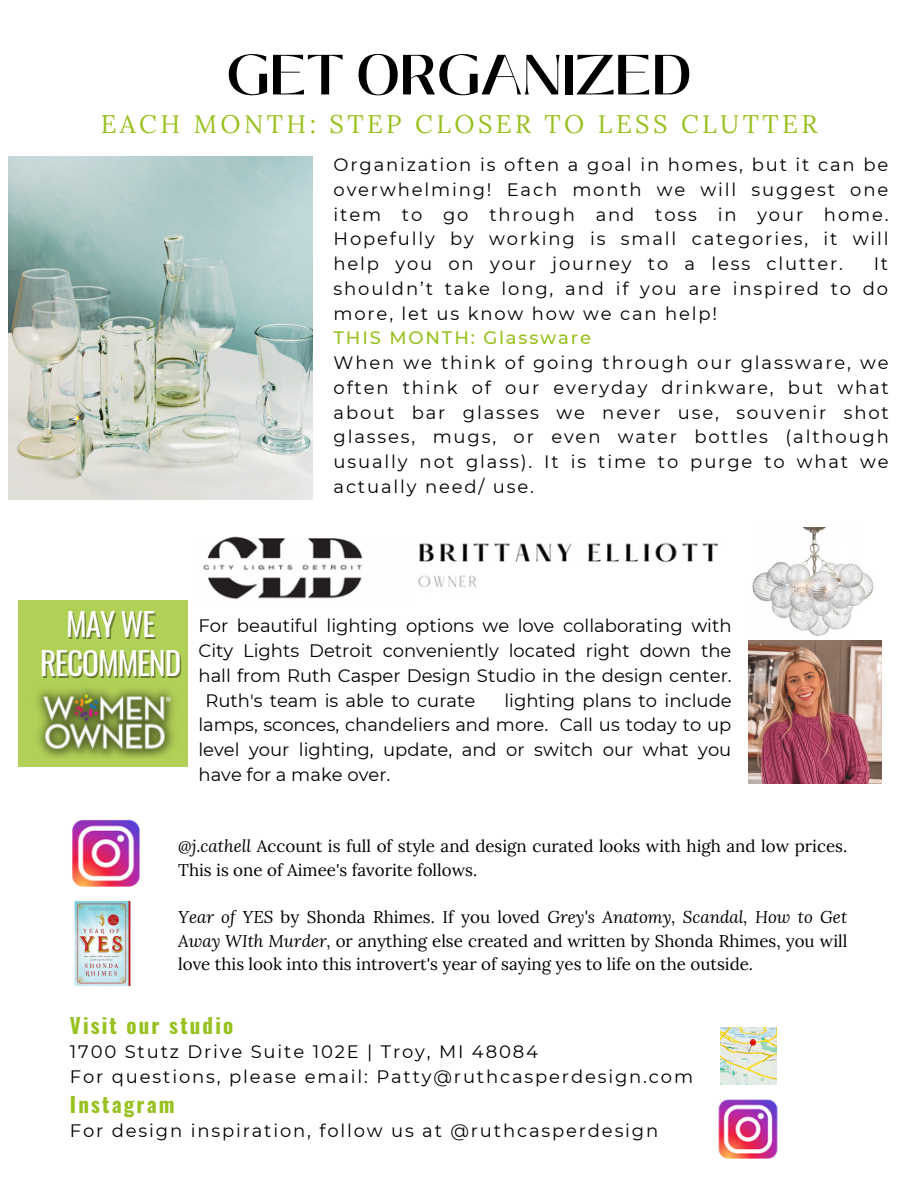
<style>
.page{position:relative;width:918px;height:1188px;background:#fff}
.page>*{position:absolute;margin:0;border:0;box-sizing:border-box;transform-origin:0 0}
.t1{font:600 56.4px "Black Mango";color:#000}
.t2{font:31.35px/39.2px "Oswald";letter-spacing:-.03em;color:#fff;text-align:center}
.t3{font:25.35px "Lora";letter-spacing:.135em;color:#97c11e}
.t4{font:700 21px "Oswald";letter-spacing:.1em;color:#97c11e}
.t5{font:18px/24.8px "Montserrat";letter-spacing:.1em;color:#000;text-align:justify}
.t6{font:18px "Montserrat";color:#000}
.t7{font:500 18px "Montserrat";letter-spacing:.1em;color:#97c11e}
.t8{font:16.95px/23.7px "Lora";color:#000}
.s1{font-style:italic}
</style>
<div class="page">
<div style="left:18px;top:600px;width:170px;height:167px;background:#b1d057"></div>
<img style="left:718px;top:1099px;width:60px;height:60px">
<img style="left:721px;top:1028px;width:56px;height:56px">
<img style="left:37px;top:688px;width:137px;height:70px">
<img style="left:72px;top:819px;width:68px;height:68px">
<img style="left:203px;top:536px;width:516px;height:64px">
<img style="left:749px;top:640px;width:133px;height:144px">
<img style="left:752px;top:528px;width:122px;height:108px">
<img style="left:74px;top:900px;width:57px;height:87px">
<img style="left:8px;top:156px;width:304px;height:343px">
<h1 class="t1" style="left:227px;top:32px;width:467px">GET ORGANIZED</h1>
<h3 class="t3" style="left:101px;top:108px;width:718px">EACH MONTH: STEP CLOSER TO LESS CLUTTER</h3>
<p class="t5" style="left:334px;top:152px;width:557px">Organization is often a goal in homes, but it can be overwhelming! Each month we will suggest one item to go through and toss in your home.<br>Hopefully by working is small categories, it will help you on your journey to a less clutter.</p>
<p class="t5" style="left:334px;top:251px;width:556px;text-indent:540px">It shouldn’t take long, and if you are inspired to do more, let us know how we can help!</p>
<p class="t7" style="left:334px;top:327px;width:259px">THIS MONTH: Glassware</p>
<p class="t5" style="left:334px;top:350px;width:557px">When we think of going through our glassware, we often think of our everyday drinkware, but what about bar glasses we never use, souvenir shot glasses, mugs, or even water bottles (although usually not glass). It is time to purge to what we actually need/ use.</p>
<h2 class="t2" style="left:40px;top:604px;width:143px">MAY WE<br>RECOMMEND</h2>
<p class="t6" style="left:198px;top:615px;width:535px">For beautiful lighting options we love collaborating with</p>
<p class="t6" style="left:198px;top:640px;width:534px">City Lights Detroit conveniently located right down the</p>
<p class="t6" style="left:198px;top:664px;width:535px">hall from Ruth Casper Design Studio in the design center.</p>
<p class="t6" style="left:205px;top:689px;width:271px">Ruth's team is able to curate</p>
<p class="t5" style="left:198px;top:688px;width:535px;text-indent:306px">lighting plans to include lamps, sconces, chandeliers and more. Call us today to up level your lighting, update, and or switch our what you have for a make over.</p>
<p class="t8" style="left:178px;top:834px;width:671px"><span class="s1">@j.cathell</span> Account is full of style and design curated looks with high and low prices.<br>This is one of Aimee's favorite follows.</p>
<p class="t8" style="left:178px;top:905px;width:671px;text-align:justify"><span class="s1">Year of YES</span> by Shonda Rhimes. If you loved <span class="s1">Grey's Anatomy, Scandal, How to Get Away WIth Murder,</span> or anything else created and written by Shonda Rhimes, you will love this look into this introvert's year of saying yes to life on the outside.</p>
<p class="t4" style="left:70px;top:1009px;width:165px">Visit our studio</p>
<p class="t5" style="left:70px;top:1039px;width:625px">1700 Stutz Drive Suite 102E | Troy, MI 48084<br>For questions, please email: Patty@ruthcasperdesign.com</p>
<p class="t4" style="left:70px;top:1088px;width:106px">Instagram</p>
<p class="t5" style="left:70px;top:1118px;width:590px">For design inspiration, follow us at @ruthcasperdesign</p>
</div>
